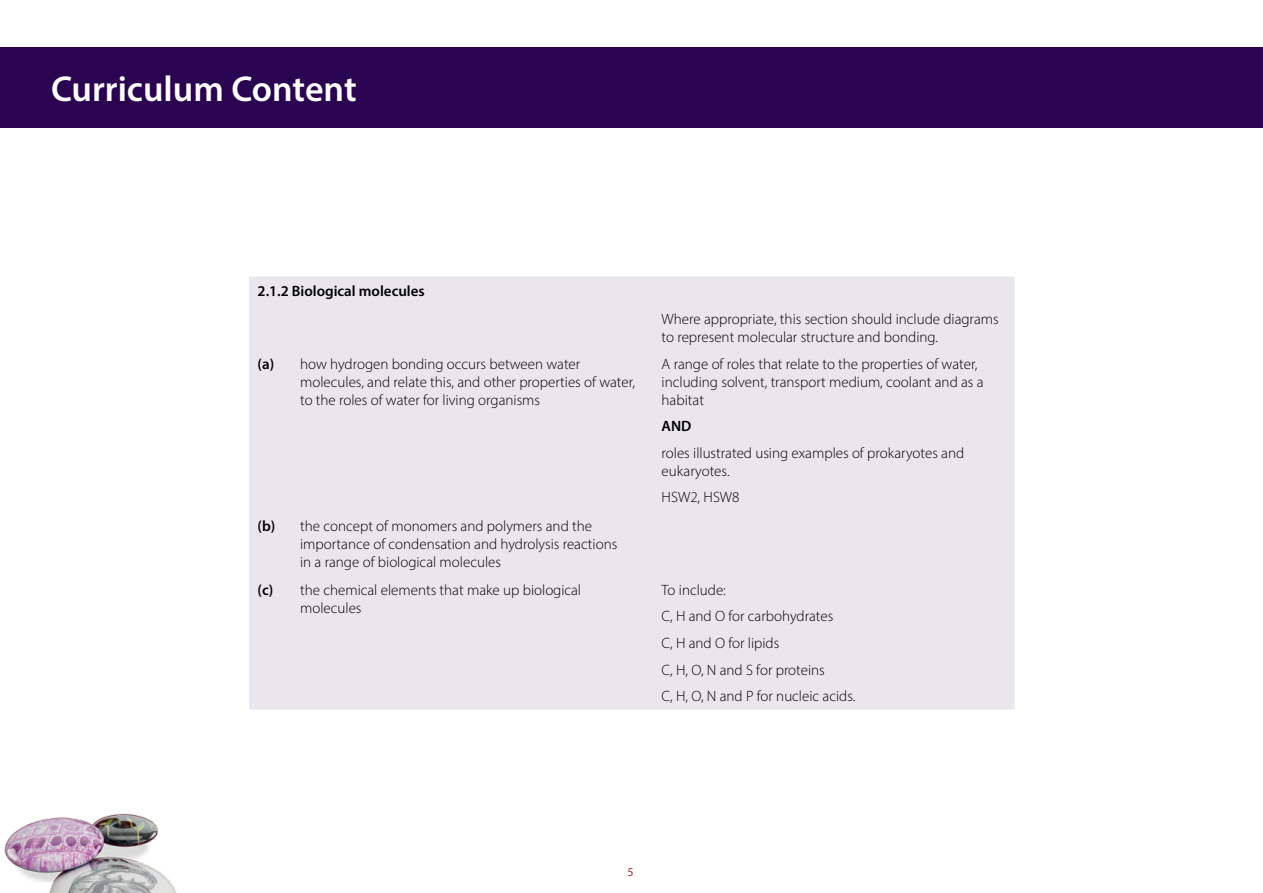
<style>
.page{position:relative;width:1263px;height:893px;background:#fff}
.page>*{position:absolute;margin:0;border:0;box-sizing:border-box;transform-origin:0 0}
.CC_H1{font:600 36px "Myriad Pro";color:#fff}
.t1{font:300 15px/18px "Myriad Pro";color:#000}
.t2{font:600 15px "Myriad Pro";color:#000}
.t3{font:12px "Myriad Pro";color:#983034}
.s1{font-weight:600}
</style>
<div class="page">
<img style="left:4px;top:813px;width:173px;height:80px">
<div style="left:249px;top:276px;width:765px;height:433px;background:#eae6ee"></div>
<div style="left:0;top:47px;width:1263px;height:81px;background:#2a0351"></div>
<h1 class="CC_H1" style="left:51px;top:66px;width:307px">Curriculum Content</h1>
<p class="t2" style="left:258px;top:282px;width:169px">2.1.2 Biological molecules</p>
<p class="t1" style="left:300px;top:355px;width:336px;text-indent:-43px"><span class="s1">(a)</span> how hydrogen bonding occurs between water molecules, and relate this, and other properties of water, to the roles of water for living organisms</p>
<p class="t1" style="left:662px;top:310px;width:339px">Where appropriate, this section should include diagrams to represent molecular structure and bonding.</p>
<p class="t1" style="left:662px;top:355px;width:323px">A range of roles that relate to the properties of water, including solvent, transport medium, coolant and as a habitat</p>
<p class="t1" style="left:662px;top:413px;width:304px;line-height:26.5px"><span class="s1">AND<br></span>roles illustrated using examples of prokaryotes and</p>
<p class="t1" style="left:662px;top:457px;width:79px;line-height:26.5px">eukaryotes.<br>HSW2, HSW8</p>
<p class="t1" style="left:300px;top:517px;width:319px;text-indent:-43px"><span class="s1">(b)</span> the concept of monomers and polymers and the importance of condensation and hydrolysis reactions in a range of biological molecules</p>
<p class="t1" style="left:300px;top:581px;width:282px;text-indent:-43px"><span class="s1">(c)</span> the chemical elements that make up biological molecules</p>
<p class="t1" style="left:662px;top:577px;width:195px;line-height:26.5px">To include:<br>C, H and O for carbohydrates<br>C, H and O for lipids<br>C, H, O, N and S for proteins<br>C, H, O, N and P for nucleic acids.</p>
<p class="t3" style="left:627px;top:865px;width:8px">5</p>
</div>
